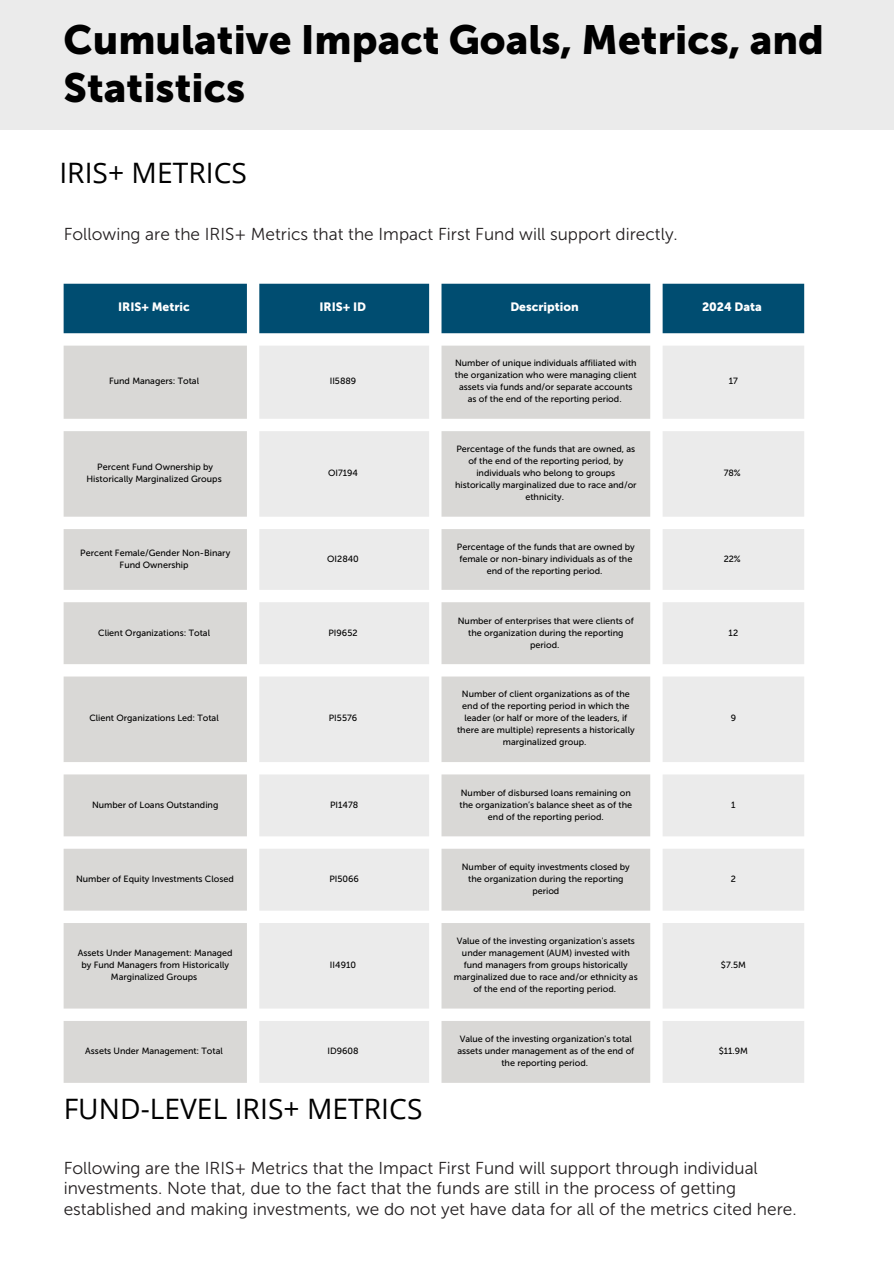
<style>
.page{position:relative;width:894px;height:1264px;background:#fff}
.page>*{position:absolute;margin:0;border:0;box-sizing:border-box;transform-origin:0 0}
.t1{font:40.5px/48.3px "Museo Sans 900";color:#000}
.t2{font:28.2px "Open Sans";color:#000}
.t3{font:17.25px/20.2px "Museo Sans 300";color:#231f20}
.t4{font:12px "Museo Sans 900";color:#fff}
.t5{font:9px/12px "Museo Sans 500";color:#000;text-align:center}
</style>
<div class="page">
<div style="left:0;top:0;width:893px;height:129px;background:#ebebeb"></div>
<div style="left:64px;top:284px;width:740px;height:49px;background:#004d71"></div>
<svg style="left:64px;top:345px;width:183px;height:737px;background:#dedddb"></svg>
<svg style="left:259px;top:345px;width:545px;height:737px;fill:#ebebeb"></svg>
<p class="t1" style="left:64px;top:16px;width:761px">Cumulative Impact Goals, Metrics, and<br>Statistics</p>
<h2 class="t2" style="left:59px;top:153px;width:189px">IRIS+ METRICS</h2>
<p class="t3" style="left:64px;top:224px;width:615px">Following are the IRIS+ Metrics that the Impact First Fund will support directly.</p>
<h1 class="t4" style="left:118px;top:300px;width:73px">IRIS+ Metric</h1>
<h2 class="t4" style="left:319px;top:300px;width:48px">IRIS+ ID</h2>
<p class="t4" style="left:510px;top:300px;width:70px">Description</p>
<p class="t4" style="left:701px;top:300px;width:61px">2024 Data</p>
<p class="t5" style="left:109px;top:375px;width:91px">Fund Managers: Total</p>
<p class="t5" style="left:329px;top:375px;width:28px">II5889</p>
<p class="t5" style="left:86px;top:461px;width:137px">Percent Fund Ownership by<br>Historically Marginalized Groups</p>
<p class="t5" style="left:328px;top:467px;width:32px">OI7194</p>
<p class="t5" style="left:455px;top:357px;width:183px">Number of unique individuals affiliated with the organization who were managing client assets via funds and/or separate accounts as of the end of the reporting period.</p>
<p class="t5" style="left:455px;top:443px;width:183px">Percentage of the funds that are owned, as of the end of the reporting period, by individuals who belong to groups historically marginalized due to race and/or ethnicity.</p>
<p class="t5" style="left:728px;top:375px;width:11px">17</p>
<p class="t5" style="left:723px;top:467px;width:19px">78%</p>
<p class="t5" style="left:80px;top:546px;width:151px">Percent Female/Gender Non-Binary<br>Fund Ownership</p>
<p class="t5" style="left:327px;top:552px;width:33px">OI2840</p>
<p class="t5" style="left:457px;top:540px;width:179px">Percentage of the funds that are owned by female or non-binary individuals as of the end of the reporting period.</p>
<p class="t5" style="left:723px;top:552px;width:19px">22%</p>
<p class="t5" style="left:98px;top:626px;width:113px">Client Organizations: Total</p>
<p class="t5" style="left:328px;top:626px;width:31px">PI9652</p>
<p class="t5" style="left:457px;top:614px;width:177px">Number of enterprises that were clients of the organization during the reporting period.</p>
<p class="t5" style="left:728px;top:626px;width:11px">12</p>
<p class="t5" style="left:89px;top:712px;width:131px">Client Organizations Led: Total</p>
<p class="t5" style="left:329px;top:712px;width:30px">PI5576</p>
<p class="t5" style="left:457px;top:688px;width:179px">Number of client organizations as of the end of the reporting period in which the leader (or half or more of the leaders, if there are multiple) represents a historically marginalized group.</p>
<p class="t5" style="left:92px;top:798px;width:128px">Number of Loans Outstanding</p>
<p class="t5" style="left:330px;top:798px;width:30px">PI1478</p>
<p class="t5" style="left:459px;top:786px;width:174px">Number of disbursed loans remaining on the organization’s balance sheet as of the end of the reporting period.</p>
<p class="t5" style="left:730px;top:712px;width:7px">9</p>
<p class="t5" style="left:731px;top:798px;width:6px">1</p>
<p class="t5" style="left:76px;top:873px;width:159px">Number of Equity Investments Closed</p>
<p class="t5" style="left:329px;top:873px;width:31px">PI5066</p>
<p class="t5" style="left:461px;top:861px;width:169px">Number of equity investments closed by the organization during the reporting period</p>
<p class="t5" style="left:730px;top:873px;width:7px">2</p>
<p class="t5" style="left:78px;top:946px;width:156px">Assets Under Management: Managed by Fund Managers from Historically<br>Marginalized Groups</p>
<p class="t5" style="left:330px;top:958px;width:28px">II4910</p>
<p class="t5" style="left:85px;top:1045px;width:139px">Assets Under Management: Total</p>
<p class="t5" style="left:327px;top:1045px;width:33px">ID9608</p>
<p class="t2" style="left:64px;top:1088px;width:360px">FUND-LEVEL IRIS+ METRICS</p>
<p class="t5" style="left:454px;top:934px;width:185px">Value of the investing organization's assets under management (AUM) invested with fund managers from groups historically marginalized due to race and/or ethnicity as of the end of the reporting period.</p>
<p class="t5" style="left:720px;top:958px;width:27px">$7.5M</p>
<p class="t5" style="left:457px;top:1033px;width:178px">Value of the investing organization's total assets under management as of the end of the reporting period.</p>
<p class="t5" style="left:718px;top:1045px;width:31px">$11.9M</p>
<p class="t3" style="left:64px;top:1158px;width:734px">Following are the IRIS+ Metrics that the Impact First Fund will support through individual investments. Note that, due to the fact that the funds are still in the process of getting established and making investments, we do not yet have data for all of the metrics cited here.</p>
</div>
